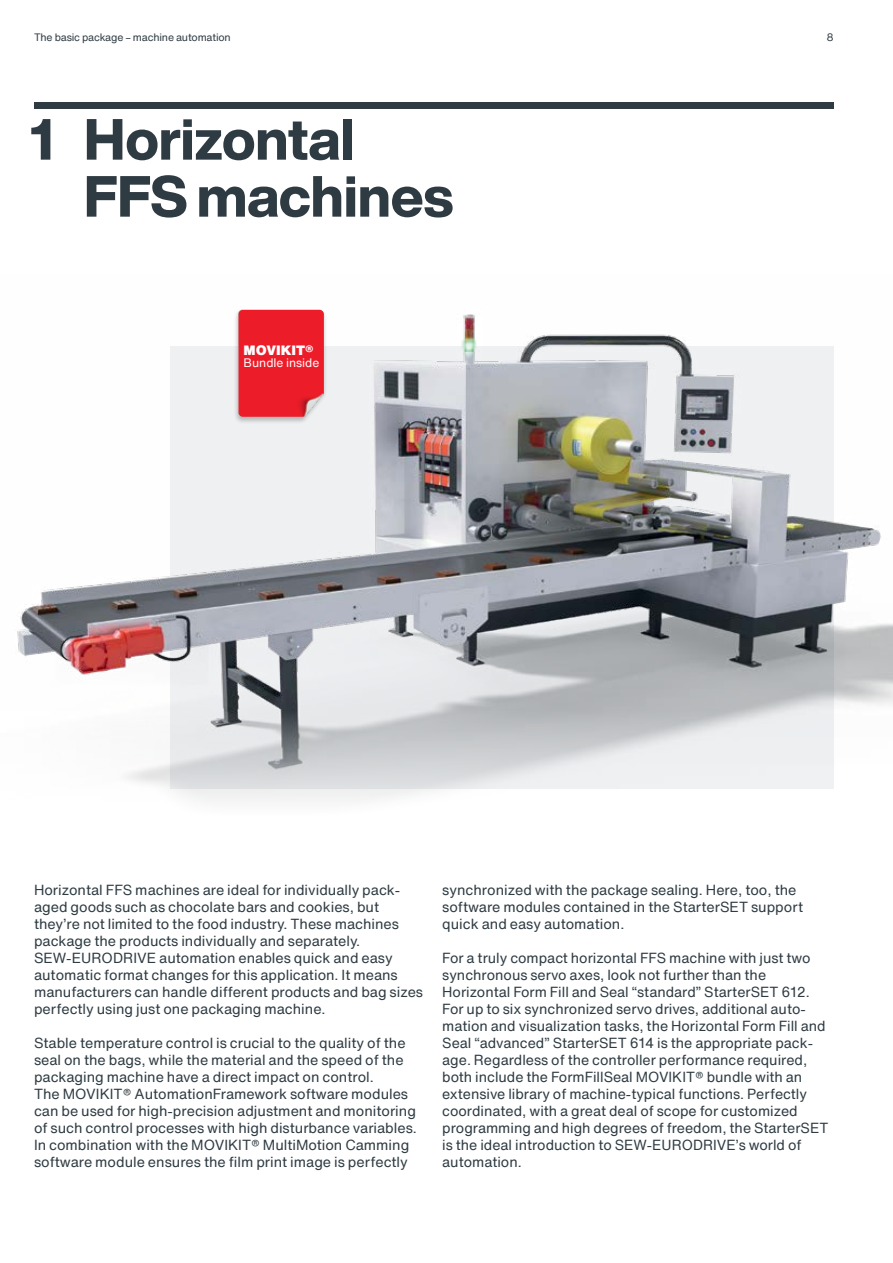
<style>
.page{position:relative;width:893px;height:1263px;background:#fff}
.page>*{position:absolute;margin:0;border:0;box-sizing:border-box;transform-origin:0 0}
.t1{font:800 57px/57px "Helvetica Now Display";letter-spacing:-.005em;color:#2e3b42}
.t2{font:14.25px/17px "Helvetica Now Text";color:#2e3b42}
.t3{font:900 13.5px "Helvetica Now Text";color:#fff}
.t4{font:12px "Helvetica Now Text";color:#fff}
.t5{font:10.5px "Helvetica Now Text";letter-spacing:-.015em;color:#2e3b42}
</style>
<div class="page">
<div style="left:34px;top:102px;width:799px;height:6px;background:#2e3b42"></div>
<img style="left:15px;top:314px;width:878px;height:487px">
<div style="left:233px;top:308px;width:95px;height:116px;background:#000;opacity:.25"></div>
<img style="left:239px;top:310px;width:85px;height:107px">
<p class="t5" style="left:34px;top:30px;width:198px">The basic package – machine automation</p>
<p class="t5" style="left:827px;top:30px;width:8px">8</p>
<h1 class="t1" style="left:84px;top:111px;width:371px;text-indent:-54px">1 Horizontal<br>FFS machines</h1>
<p class="t3" style="left:243px;top:340px;width:72px">MOVIKIT®</p>
<p class="t4" style="left:243px;top:354px;width:78px">Bundle inside</p>
<p class="t2" style="left:34px;top:881px;width:391px">Horizontal FFS machines are ideal for individually pack‑ aged goods such as chocolate bars and cookies, but they’re not limited to the food industry. These machines package the products individually and separately.<br>SEW‑EURODRIVE automation enables quick and easy automatic format changes for this application. It means manufacturers can handle different products and bag sizes perfectly using just one packaging machine.</p>
<p class="t2" style="left:34px;top:1034px;width:384px">Stable temperature control is crucial to the quality of the seal on the bags, while the material and the speed of the packaging machine have a direct impact on control.<br>The MOVIKIT® AutomationFramework software modules can be used for high-precision adjustment and monitoring of such control processes with high disturbance variables.<br>In combination with the MOVIKIT® MultiMotion Camming software module ensures the film print image is perfectly</p>
<p class="t2" style="left:442px;top:881px;width:362px">synchronized with the package sealing. Here, too, the software modules contained in the StarterSET support quick and easy automation.</p>
<p class="t2" style="left:442px;top:949px;width:388px">For a truly compact horizontal FFS machine with just two synchronous servo axes, look not further than the Horizontal Form Fill and Seal “standard” StarterSET 612.<br>For up to six synchronized servo drives, additional auto&shy;mation and visualization tasks, the Horizontal Form Fill and Seal “advanced” StarterSET 614 is the appropriate pack‑ age. Regardless of the controller performance required, both include the FormFillSeal MOVIKIT® bundle with an extensive library of machine--typical functions. Perfectly coordinated, with a great deal of scope for customized programming and high degrees of freedom, the StarterSET is the ideal introduction to SEW‑EURODRIVE’s world of automation.</p>
</div>
